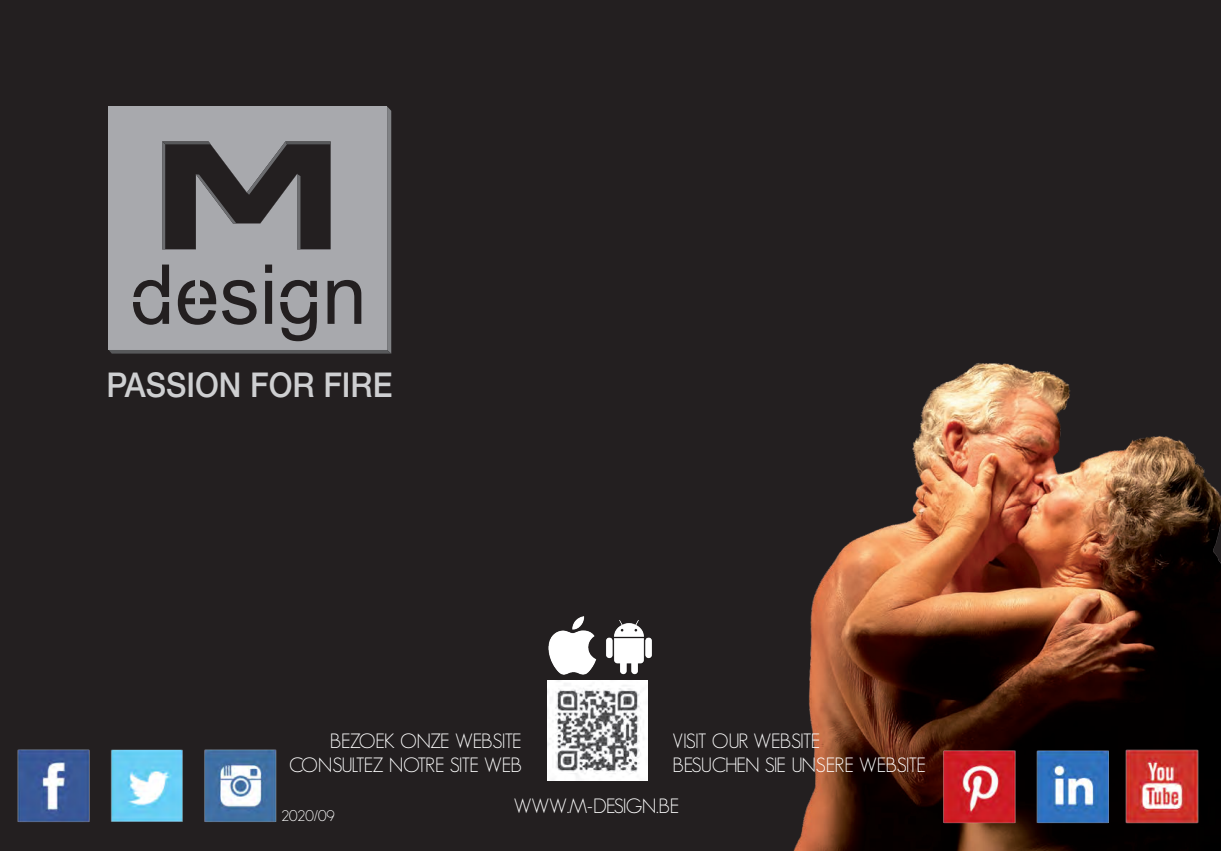
<style>
.page{position:relative;width:1221px;height:851px;background:#fff}
.page>*{position:absolute;margin:0;border:0;box-sizing:border-box;transform-origin:0 0}
.t1{font:91.95px "Miriam";color:#231f20}
.t2{font:500 34.2px "Helvetica Neue LT Std";color:#cecfd1;scale:.92 1}
.t3{font:300 20.25px "Geosans";letter-spacing:-.05em;color:#fff}
.t4{font:300 15px "Geosans";color:#fff}
</style>
<div class="page">
<div style="left:0;top:0;width:1220px;height:850px;background:#231f20"></div>
<svg style="left:109px;top:106px;width:282px;height:247px;background:#909194"></svg>
<img style="left:547px;top:680px;width:100px;height:100px">
<img style="left:606px;top:620px;width:46px;height:54px">
<img style="left:17px;top:749px;width:260px;height:73px">
<img style="left:548px;top:616px;width:49px;height:59px">
<img style="left:794px;top:363px;width:426px;height:487px">
<img style="left:1115px;top:744px;width:92px;height:83px">
<img style="left:936px;top:745px;width:197px;height:81px">
<p class="t1" style="left:130px;top:254px;width:238px">design</p>
<p class="t2" style="left:106px;top:364px;width:312px">PASSION FOR FIRE</p>
<p class="t3" style="left:330px;top:729px;width:193px">BEZOEK ONZE WEBSITE</p>
<p class="t3" style="left:289px;top:754px;width:234px">CONSULTEZ NOTRE SITE WEB</p>
<p class="t3" style="left:672px;top:729px;width:149px">VISIT OUR WEBSITE</p>
<p class="t3" style="left:672px;top:754px;width:255px">BESUCHEN SIE UNSERE WEBSITE</p>
<p class="t4" style="left:281px;top:807px;width:55px">2020/09</p>
<p class="t3" style="left:514px;top:794px;width:167px">WWW.M-DESIGN.BE</p>
</div>
